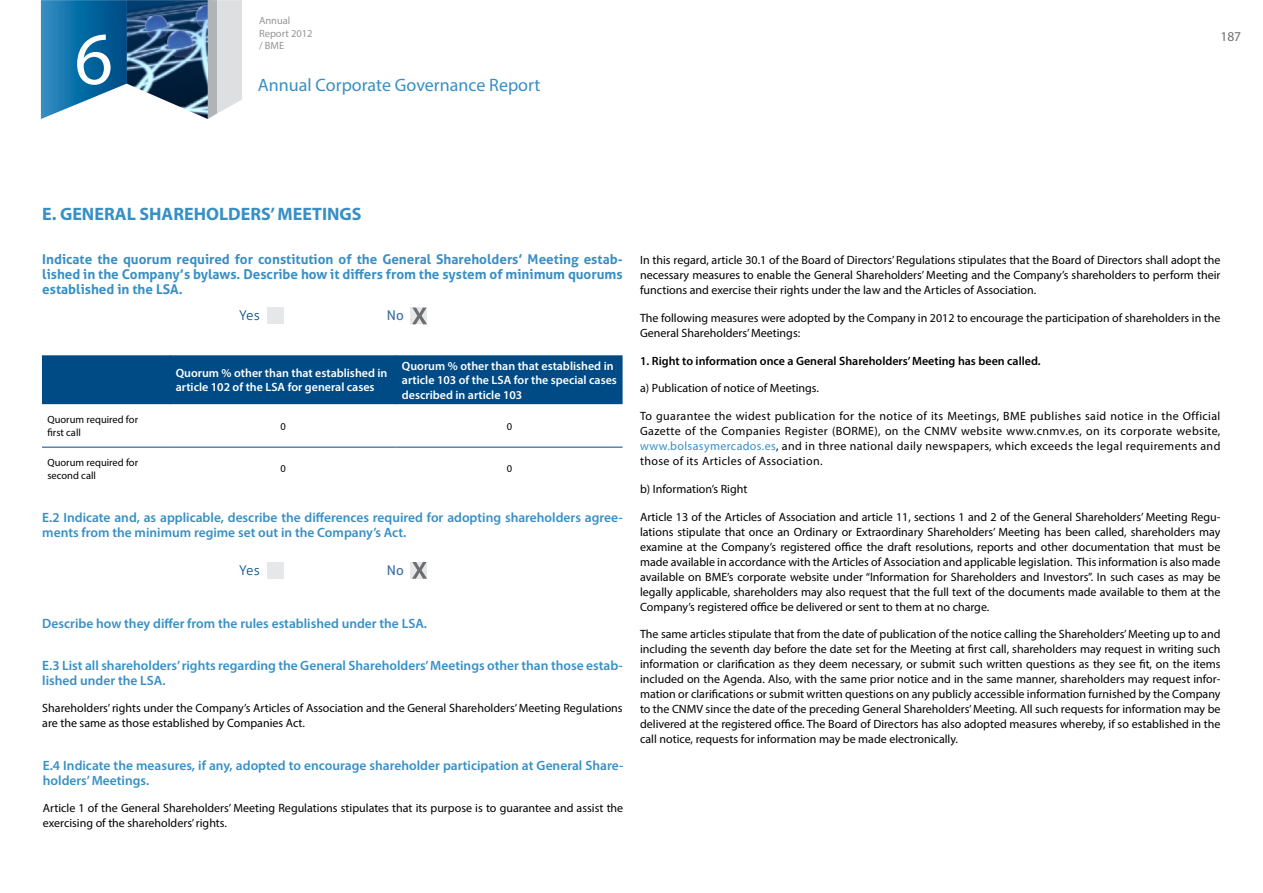
<style>
.page{position:relative;width:1263px;height:893px;background:#fff}
.page>*{position:absolute;margin:0;border:0;box-sizing:border-box;transform-origin:0 0}
.t1{font:75px "Myriad Pro";color:#fff}
.t2{font:18px "Myriad Pro";color:#388fc4}
.t3{font:700 18px "Myriad Pro";color:#388fc4}
.t4{font:600 13.5px/15px "Myriad Pro";color:#388fc4}
.t5{font:700 13.5px/15px "Aller";color:#388fc4;text-align:justify}
.t6{font:300 13.5px "Aller";letter-spacing:-.02em;color:#004b85}
.t7{font:13.5px "Aller";color:#3f6fa2}
.t8{font:13.5px "Myriad Pro";color:#6d6e71}
.t9{font:12px/15px "Myriad Pro";color:#000;text-align:justify}
.t10{font:600 12px/14.4px "Myriad Pro";color:#fff}
.t11{font:600 12px "Myriad Pro";color:#000}
.t12{font:10.5px/12.6px "Myriad Pro";color:#000}
.t13{font:10.5px/12.6px "Myriad Pro";color:#939598}
.s1{color:#388fc4}
</style>
<div class="page">
<div style="left:42px;top:355px;width:581px;height:49px;background:#004b85"></div>
<hr style="left:170px;top:355px;width:1px;height:49px;background:#004b85">
<hr style="left:396px;top:355px;width:1px;height:49px;background:#004b85">
<hr style="left:42px;top:447px;width:128px;height:1px;background:#004b85">
<hr style="left:170px;top:447px;width:226px;height:1px;background:#004b85">
<hr style="left:396px;top:447px;width:227px;height:1px;background:#004b85">
<div style="left:267px;top:307px;width:17px;height:17px;background:#e6e7e8"></div>
<div style="left:410px;top:307px;width:17px;height:17px;background:#e6e7e8"></div>
<svg style="left:412px;top:308px;width:15px;height:16px"></svg>
<div style="left:267px;top:562px;width:17px;height:16px;background:#e6e7e8"></div>
<div style="left:410px;top:562px;width:17px;height:16px;background:#e6e7e8"></div>
<svg style="left:412px;top:562px;width:15px;height:17px"></svg>
<svg style="left:208px;top:0;width:34px;height:119px;background:#d5d6d7"></svg>
<img style="left:127px;top:0;width:81px;height:119px">
<svg style="left:41px;top:0;width:86px;height:119px;background:#3282b2"></svg>
<h1 class="t1" style="left:75px;top:13px;width:40px">6</h1>
<p class="t13" style="left:259px;top:14px;width:55px">Annual<br>Report 2012 / BME</p>
<h2 class="t2" style="left:258px;top:73px;width:284px">Annual Corporate Governance Report</h2>
<p class="t8" style="left:1220px;top:28px;width:22px">187</p>
<h2 class="t3" style="left:42px;top:202px;width:321px">E. GENERAL SHAREHOLDERS’ MEETINGS</h2>
<p class="t5" style="left:42px;top:252px;width:582px">Indicate the quorum required for constitution of the General Shareholders’ Meeting estab&shy;lished in the Company’s bylaws. Describe how it differs from the system of minimum quorums established in the LSA.</p>
<p class="t6" style="left:239px;top:308px;width:22px">Yes</p>
<p class="t7" style="left:387px;top:307px;width:19px">No</p>
<p class="t10" style="left:176px;top:365px;width:213px">Quorum % other than that established in article 102 of the LSA for general cases</p>
<p class="t10" style="left:402px;top:358px;width:216px">Quorum % other than that established in article 103 of the LSA for the special cases described in article 103</p>
<p class="t12" style="left:47px;top:413px;width:92px">Quorum required for first call</p>
<p class="t12" style="left:281px;top:420px;width:7px">0</p>
<p class="t12" style="left:507px;top:420px;width:7px">0</p>
<p class="t12" style="left:47px;top:456px;width:92px">Quorum required for second call</p>
<p class="t12" style="left:281px;top:462px;width:7px">0</p>
<p class="t12" style="left:507px;top:462px;width:7px">0</p>
<p class="t4" style="left:42px;top:509px;width:582px">E.2 Indicate and, as applicable, describe the differences required for adopting shareholders agree&shy;ments from the minimum regime set out in the Company’s Act.</p>
<p class="t6" style="left:239px;top:562px;width:22px">Yes</p>
<p class="t7" style="left:387px;top:562px;width:19px">No</p>
<p class="t4" style="left:42px;top:615px;width:386px">Describe how they differ from the rules established under the LSA.</p>
<p class="t4" style="left:42px;top:657px;width:582px">E.3 List all shareholders’ rights regarding the General Shareholders’ Meetings other than those estab&shy;lished under the LSA.</p>
<p class="t9" style="left:42px;top:701px;width:582px">Shareholders’ rights under the Company’s Articles of Association and the General Shareholders’ Meeting Regulations are the same as those established by Companies Act.</p>
<p class="t4" style="left:43px;top:757px;width:582px">E.4 Indicate the measures, if any, adopted to encourage shareholder participation at General Share&shy;holders’ Meetings.</p>
<p class="t9" style="left:43px;top:801px;width:582px">Article 1 of the General Shareholders’ Meeting Regulations stipulates that its purpose is to guarantee and assist the exercising of the shareholders’ rights.</p>
<p class="t9" style="left:640px;top:252px;width:582px">In this regard, article 30.1 of the Board of Directors’ Regulations stipulates that the Board of Directors shall adopt the necessary measures to enable the General Shareholders’ Meeting and the Company’s shareholders to perform their functions and exercise their rights under the law and the Articles of Association.</p>
<p class="t9" style="left:640px;top:310px;width:582px">The following measures were adopted by the Company in 2012 to encourage the participation of shareholders in the<br>General Shareholders’ Meetings:</p>
<p class="t11" style="left:640px;top:353px;width:402px">1. Right to information once a General Shareholders’ Meeting has been called.</p>
<p class="t9" style="left:640px;top:381px;width:180px">a) Publication of notice of Meetings.</p>
<p class="t9" style="left:640px;top:408px;width:582px">To guarantee the widest publication for the notice of its Meetings, BME publishes said notice in the Official Gazette of the Companies Register (BORME), on the CNMV website www.cnmv.es, on its corporate website, <span class="s1">www.bolsasymercados.es</span>, and in three national daily newspapers, which exceeds the legal requirements and those of its Articles of Association.</p>
<p class="t9" style="left:640px;top:481px;width:109px">b) Information’s Right</p>
<p class="t9" style="left:640px;top:509px;width:582px">Article 13 of the Articles of Association and article 11, sections 1 and 2 of the General Shareholders’ Meeting Regu&shy;lations stipulate that once an Ordinary or Extraordinary Shareholders’ Meeting has been called, shareholders may examine at the Company’s registered office the draft resolutions, reports and other documentation that must be made available in accordance with the Articles of Association and applicable legislation. This information is also made available on BME’s corporate website under “Information for Shareholders and Investors”. In such cases as may be legally applicable, shareholders may also request that the full text of the documents made available to them at the Company’s registered office be delivered or sent to them at no charge.</p>
<p class="t9" style="left:640px;top:627px;width:582px">The same articles stipulate that from the date of publication of the notice calling the Shareholders’ Meeting up to and including the seventh day before the date set for the Meeting at first call, shareholders may request in writing such information or clarification as they deem necessary, or submit such written questions as they see fit, on the items included on the Agenda. Also, with the same prior notice and in the same manner, shareholders may request infor&shy;mation or clarifications or submit written questions on any publicly accessible information furnished by the Company to the CNMV since the date of the preceding General Shareholders’ Meeting. All such requests for information may be delivered at the registered office. The Board of Directors has also adopted measures whereby, if so established in the call notice, requests for information may be made electronically.</p>
</div>
